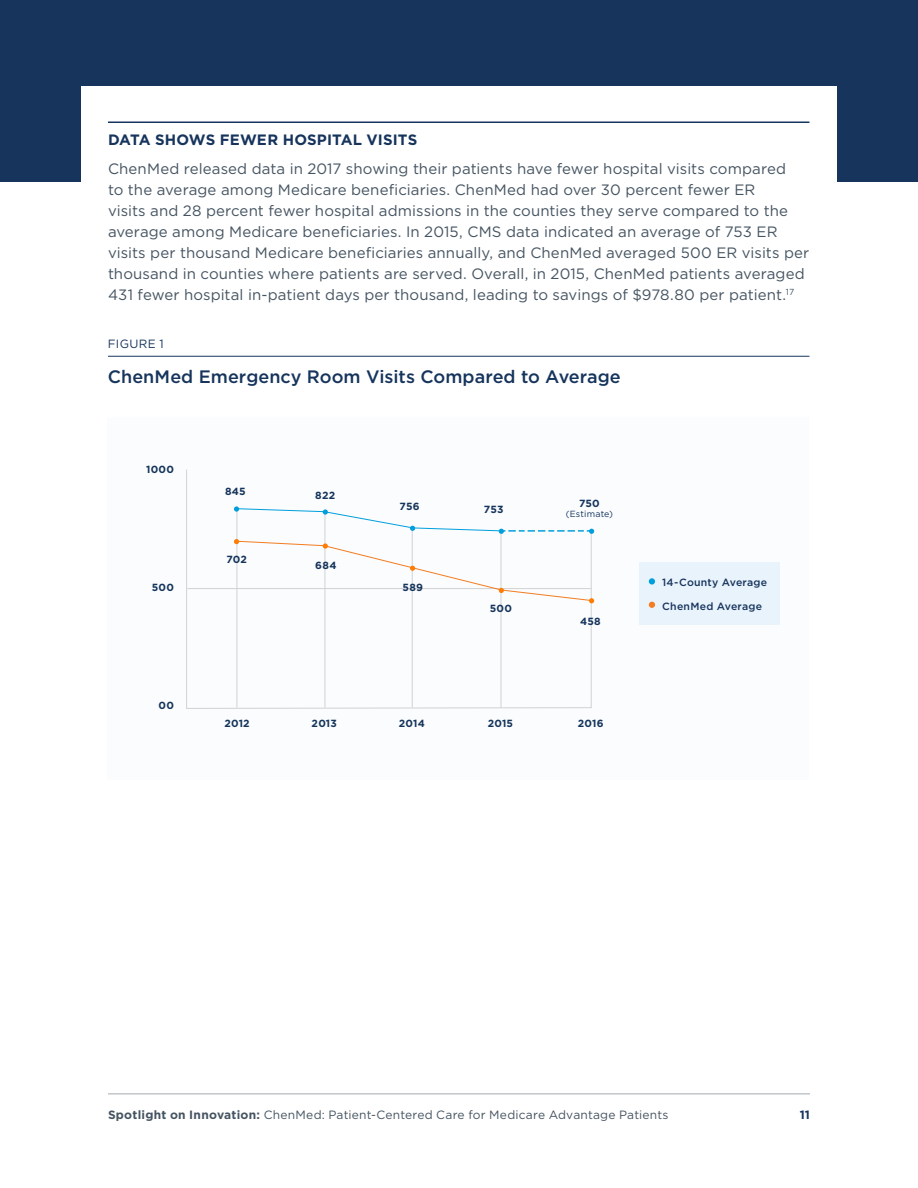
<style>
.page{position:relative;width:918px;height:1188px;background:#fff}
.page>*{position:absolute;margin:0;border:0;box-sizing:border-box;transform-origin:0 0}
.t1{font:500 18px "Gotham";color:#16345c}
.t2{font:15px/21px "Gotham";letter-spacing:.005em;color:#455461}
.t3{font:700 15px "Gotham";letter-spacing:.01em;color:#16345c}
.t4{font:12px "Gotham";letter-spacing:.015em;color:#455461}
.t5{font:12px "Gotham";letter-spacing:.025em;color:#16345c}
.t6{font:700 12px "Gotham";color:#16345c}
.t7{font:500 10.5px "Gotham";letter-spacing:.025em;color:#16345c}
.t8{font:700 10.35px "Gotham";letter-spacing:.02em;color:#15345b}
.t9{font:8.85px "Gotham";letter-spacing:.02em;color:#15345b}
.s1{font-weight:700}
</style>
<div class="page">
<hr style="left:108px;top:1094px;width:702px;height:1px;background:#455461">
<div style="left:0;top:0;width:918px;height:182px;background:#16345c"></div>
<div style="left:81px;top:86px;width:756px;height:104px;background:#fff"></div>
<div style="left:107px;top:417px;width:702px;height:363px;background:#fafcfe"></div>
<svg style="left:186px;top:469px;width:406px;height:240px"></svg>
<hr style="left:237px;top:506px;width:1px;height:202px;background:#d1d2d3">
<hr style="left:325px;top:511px;width:1px;height:197px;background:#d1d2d3">
<hr style="left:412px;top:527px;width:1px;height:181px;background:#d1d2d3">
<hr style="left:501px;top:532px;width:1px;height:176px;background:#d1d2d3">
<svg style="left:234px;top:506px;width:360px;height:97px"></svg>
<div style="left:639px;top:562px;width:141px;height:63px;background:#e9f3fb"></div>
<div style="left:649px;top:578px;width:6px;height:7px;background:#00a0dd;border-radius:50%"></div>
<svg style="left:649px;top:602px;width:6px;height:6px"></svg>
<hr style="left:108px;top:122px;width:701px;height:1px;background:#16345c">
<hr style="left:108px;top:356px;width:701px;height:1px;background:#16345c">
<p class="t3" style="left:108px;top:129px;width:311px">DATA SHOWS FEWER HOSPITAL VISITS</p>
<p class="t2" style="left:108px;top:158px;width:703px">ChenMed released data in 2017 showing their patients have fewer hospital visits compared<br>to the average among Medicare beneficiaries. ChenMed had over 30 percent fewer ER<br>visits and 28 percent fewer hospital admissions in the counties they serve compared to the average among Medicare beneficiaries. In 2015, CMS data indicated an average of 753 ER visits per thousand Medicare beneficiaries annually, and ChenMed averaged 500 ER visits per thousand in counties where patients are served. Overall, in 2015, ChenMed patients averaged 431 fewer hospital in-patient days per thousand, leading to savings of $978.80 per patient.<sup>17</sup></p>
<p class="t5" style="left:108px;top:336px;width:57px">FIGURE 1</p>
<p class="t1" style="left:108px;top:365px;width:514px">ChenMed Emergency Room Visits Compared to Average</p>
<p class="t8" style="left:146px;top:462px;width:29px">1000</p>
<p class="t8" style="left:152px;top:580px;width:24px">500</p>
<p class="t8" style="left:159px;top:699px;width:17px">00</p>
<p class="t8" style="left:225px;top:484px;width:22px">845</p>
<p class="t8" style="left:227px;top:552px;width:22px">702</p>
<p class="t8" style="left:315px;top:489px;width:21px">822</p>
<p class="t8" style="left:315px;top:558px;width:23px">684</p>
<p class="t8" style="left:400px;top:499px;width:22px">756</p>
<p class="t8" style="left:403px;top:581px;width:22px">589</p>
<p class="t8" style="left:484px;top:502px;width:21px">753</p>
<p class="t8" style="left:490px;top:601px;width:24px">500</p>
<p class="t8" style="left:579px;top:496px;width:22px">750</p>
<p class="t9" style="left:566px;top:508px;width:49px">(Estimate)</p>
<p class="t8" style="left:580px;top:614px;width:22px">458</p>
<p class="t8" style="left:224px;top:717px;width:27px">2012</p>
<p class="t8" style="left:312px;top:717px;width:27px">2013</p>
<p class="t8" style="left:399px;top:717px;width:28px">2014</p>
<p class="t8" style="left:488px;top:717px;width:27px">2015</p>
<p class="t8" style="left:578px;top:717px;width:27px">2016</p>
<p class="t7" style="left:662px;top:575px;width:106px">14-County Average</p>
<p class="t7" style="left:662px;top:599px;width:101px">ChenMed Average</p>
<p class="t4" style="left:108px;top:1107px;width:562px"><span class="s1">Spotlight on Innovation:</span> ChenMed: Patient-Centered Care for Medicare Advantage Patients</p>
<p class="t6" style="left:800px;top:1107px;width:12px">11</p>
</div>
